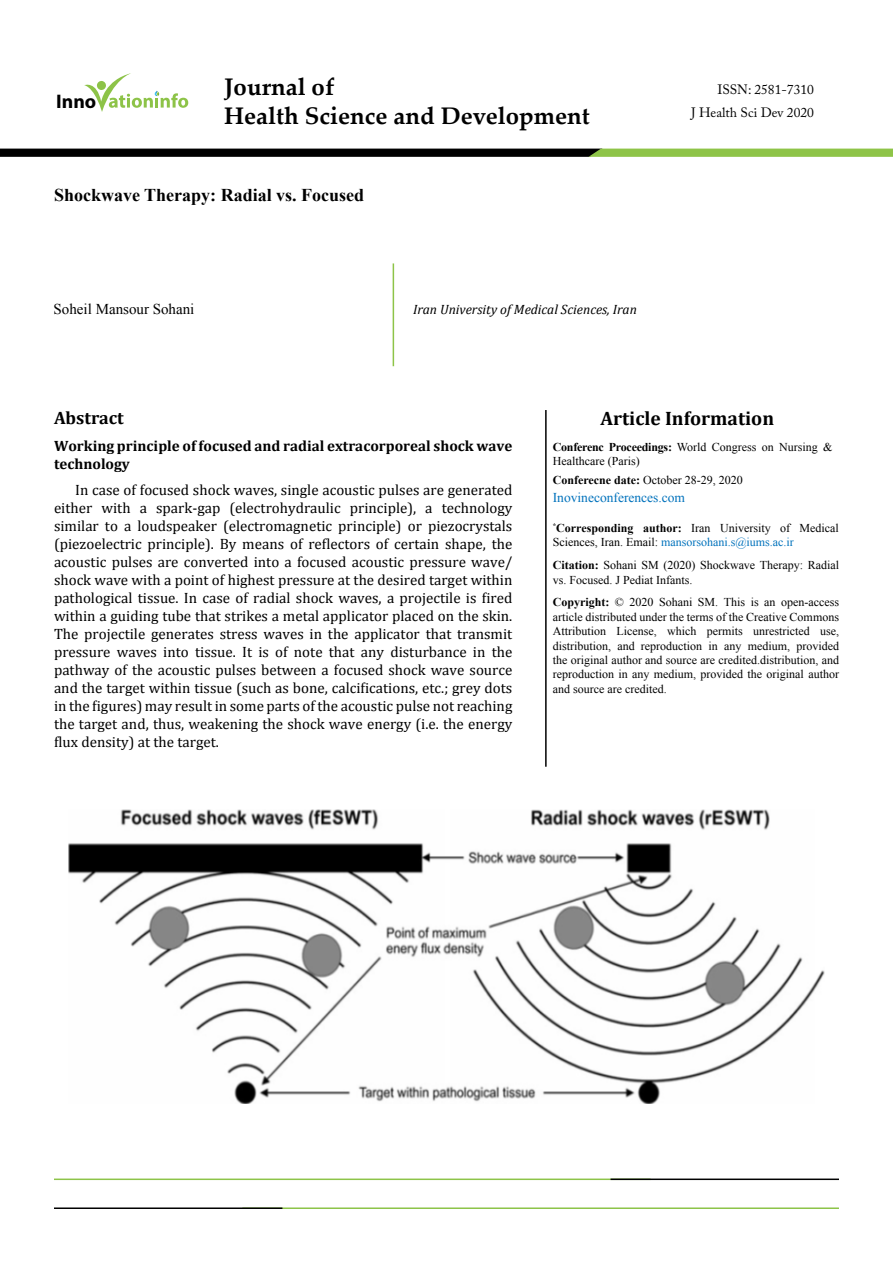
<style>
.page{position:relative;width:893px;height:1263px;background:#fff}
.page>*{position:absolute;margin:0;border:0;box-sizing:border-box;transform-origin:0 0}
.t1{font:700 24px/28.8px "Palatino Linotype";color:#000}
.t2{font:700 19.65px "Myriad Hebrew";color:#000}
.t3{font:700 19.5px "Cambria";color:#000}
.t4{font:700 18px "Times New Roman";color:#000}
.t5{font:700 18px "Cambria";color:#000}
.t6{font:15px/18px "Cambria";color:#000;text-align:justify}
.t7{font:700 15px/18px "Cambria";color:#000}
.t8{font:15px "Times New Roman";color:#000}
.t9{font:italic 13.5px "Cambria";color:#000}
.t10{font:13.5px/22.6px "Adobe Caslon Pro";color:#000;text-align:right}
.t11{font:13.5px "Times New Roman";color:#0072bc}
.t12{font:12px/14.4px "Times New Roman";color:#000}
.s1{font-weight:700}
.s2{color:#0072bc}
</style>
<div class="page">
<svg style="left:0;top:149px;width:893px;height:8px"></svg>
<svg style="left:84px;top:73px;width:104px;height:39px"></svg>
<hr style="left:242px;top:1207px;width:597px;height:2px;background:#8dc449">
<hr style="left:54px;top:1207px;width:228px;height:2px;background:#000101">
<hr style="left:393px;top:263px;width:1px;height:103px;background:#8ec448">
<hr style="left:545px;top:410px;width:2px;height:357px;background:#000">
<hr style="left:54px;top:1178px;width:597px;height:2px;background:#8dc449">
<hr style="left:610px;top:1178px;width:229px;height:2px;background:#000101">
<img style="left:69px;top:809px;width:756px;height:294px">
<h2 class="t2" style="left:56px;top:90px;width:42px">Inno</h2>
<h1 class="t1" style="left:224px;top:72px;width:367px">Journal of<br>Health Science and Development</h1>
<p class="t10" style="left:691px;top:78px;width:124px">ISSN: 2581-7310<br>J Health Sci Dev 2020</p>
<p class="t4" style="left:54px;top:182px;width:312px">Shockwave Therapy: Radial vs. Focused</p>
<p class="t8" style="left:54px;top:298px;width:142px">Soheil Mansour Sohani</p>
<p class="t9" style="left:413px;top:299px;width:225px">Iran University of Medical Sciences, Iran</p>
<p class="t5" style="left:54px;top:405px;width:71px">Abstract</p>
<p class="t7" style="left:54px;top:436px;width:460px">Working principle of focused and radial extracorporeal shock wave technology</p>
<p class="t6" style="left:54px;top:481px;width:460px;text-indent:21px">In case of focused shock waves, single acoustic pulses are generated either with a spark-gap (electrohydraulic principle), a technology similar to a loudspeaker (electromagnetic principle) or piezocrystals (piezoelectric principle). By means of reflectors of certain shape, the acoustic pulses are converted into a focused acoustic pressure wave/ shock wave with a point of highest pressure at the desired target within pathological tissue. In case of radial shock waves, a projectile is fired within a guiding tube that strikes a metal applicator placed on the skin.<br>The projectile generates stress waves in the applicator that transmit pressure waves into tissue. It is of note that any disturbance in the pathway of the acoustic pulses between a focused shock wave source and the target within tissue (such as bone, calcifications, etc.; grey dots in the figures) may result in some parts of the acoustic pulse not reaching the target and, thus, weakening the shock wave energy (i.e. the energy flux density) at the target.</p>
<h3 class="t3" style="left:600px;top:405px;width:175px">Article Information</h3>
<p class="t12" style="left:553px;top:439px;width:281px"><span class="s1">Conferenc Proceedings:</span> World Congress on Nursing &amp;<br>Healthcare (Paris)</p>
<p class="t12" style="left:553px;top:472px;width:192px"><span class="s1">Conferecne date:</span> October 28-29, 2020</p>
<p class="t11" style="left:553px;top:489px;width:134px">Inovineconferences.com</p>
<p class="t12" style="left:553px;top:520px;width:288px"><sup>*</sup><span class="s1">Corresponding author:</span> Iran University of Medical<br>Sciences, Iran. Email: <span class="s2">mansorsohani.s@iums.ac.ir</span></p>
<p class="t12" style="left:553px;top:558px;width:288px"><span class="s1">Citation:</span> Sohani SM (2020) Shockwave Therapy: Radial vs. Focused. J Pediat Infants.</p>
<p class="t12" style="left:553px;top:595px;width:288px;text-align:justify"><span class="s1">Copyright:</span> © 2020 Sohani SM. This is an open-access article distributed under the terms of the Creative Commons Attribution License, which permits unrestricted use, distribution, and reproduction in any medium, provided the original author and source are credited.distribution, and reproduction in any medium, provided the original author and source are credited.</p>
</div>
